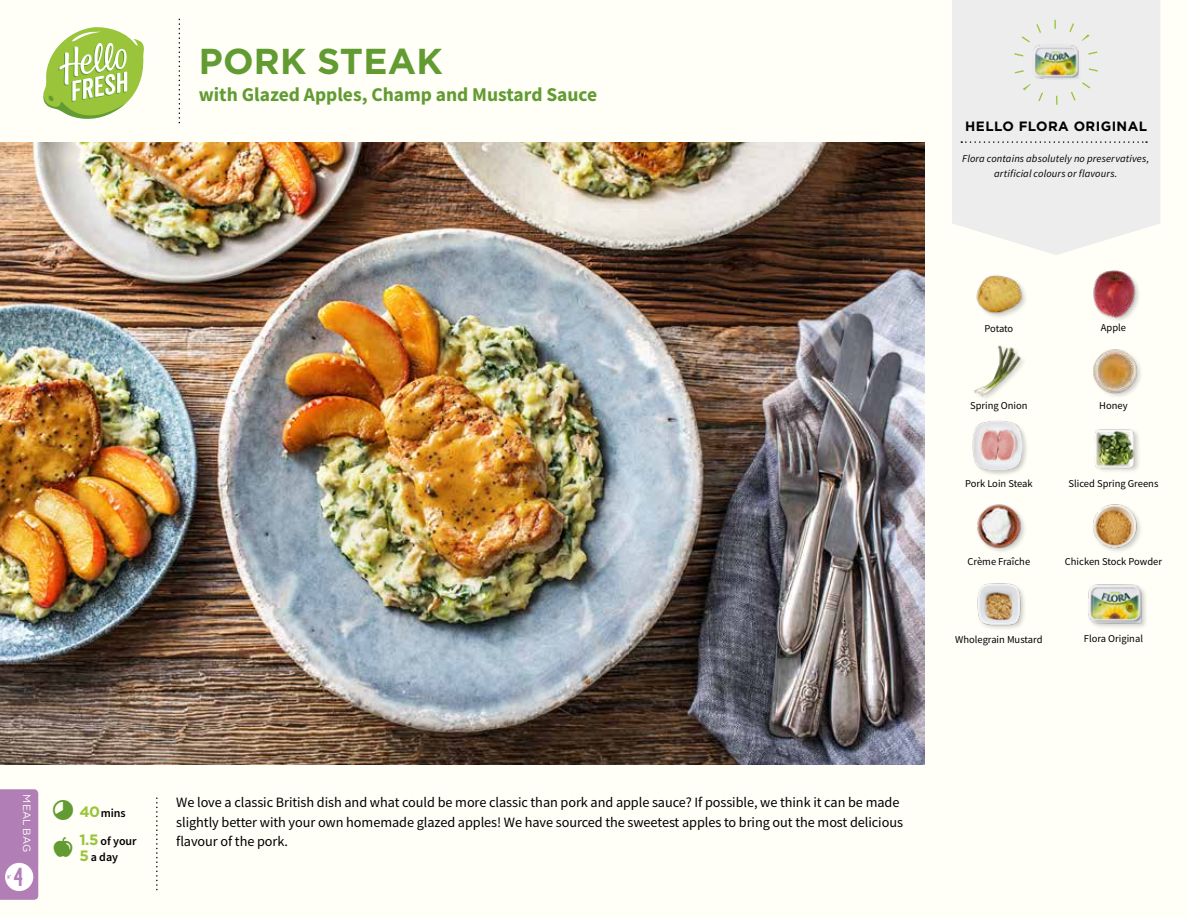
<style>
.page{position:relative;width:1188px;height:918px;background:#fffef7}
.page>*{position:absolute;margin:0;border:0;box-sizing:border-box;transform-origin:0 0}
.t1{font:700 36px "Gotham";letter-spacing:.005em;color:#619b31}
.t2{font:26.1px "Kapra";color:#b07fb7}
.t3{font:700 19.5px "Source Sans Pro";color:#619b31}
.t4{font:14.25px/19.5px "Source Sans Pro";letter-spacing:-.005em;color:#000}
.t5{font:700 13.5px "Gotham";letter-spacing:.03em;color:#000}
.t6{font:600 12px/15.8px "Source Sans Pro";color:#000}
.t7{font:10.5px "Source Sans Pro";color:#000}
.t8{font:italic 10.5px/14.7px "Source Sans Pro";letter-spacing:.01em;color:#000;text-align:center}
.t9{font:10.5px "Gotham";letter-spacing:-.005em;color:#fffefb}
.s1{font-family:"Gotham";font-weight:700;font-size:15px;color:#9ac43a}
</style>
<div class="page">
<svg style="left:0;top:789px;width:38px;height:111px;background:#bc92c1"></svg>
<div style="left:952px;top:0;width:208px;height:255px;background:#ededed"></div>
<svg style="left:961px;top:141px;width:186px;height:2px"></svg>
<img style="left:1032px;top:38px;width:49px;height:49px">
<div style="left:1014px;top:20px;width:85px;height:85px;border:9px dashed #9ac43a;border-radius:50%"></div>
<img style="left:1094px;top:429px;width:45px;height:42px">
<div style="left:971px;top:420px;width:58px;height:57px;background:#000;opacity:.2"></div>
<img style="left:971px;top:420px;width:52px;height:52px">
<img style="left:1093px;top:270px;width:46px;height:49px">
<img style="left:976px;top:275px;width:50px;height:42px">
<img style="left:1093px;top:349px;width:48px;height:48px">
<img style="left:973px;top:345px;width:51px;height:53px">
<div style="left:1087px;top:583px;width:62px;height:47px;background:#000;opacity:.2"></div>
<img style="left:1087px;top:583px;width:57px;height:47px">
<img style="left:977px;top:583px;width:48px;height:46px">
<img style="left:1093px;top:504px;width:48px;height:47px">
<img style="left:977px;top:504px;width:48px;height:48px">
<img style="left:0;top:142px;width:925px;height:623px">
<svg style="left:43px;top:27px;width:101px;height:92px"></svg>
<h1 class="t1" style="left:199px;top:37px;width:245px">PORK STEAK</h1>
<h3 class="t3" style="left:199px;top:81px;width:400px">with Glazed Apples, Champ and Mustard Sauce</h3>
<p class="t5" style="left:965px;top:117px;width:183px">HELLO FLORA ORIGINAL</p>
<p class="t8" style="left:962px;top:151px;width:189px">Flora contains absolutely no preservatives, artificial colours or flavours.</p>
<p class="t7" style="left:985px;top:322px;width:30px">Potato</p>
<p class="t7" style="left:1101px;top:321px;width:27px">Apple</p>
<p class="t7" style="left:970px;top:399px;width:59px">Spring Onion</p>
<p class="t7" style="left:1099px;top:399px;width:30px">Honey</p>
<p class="t7" style="left:965px;top:477px;width:69px">Pork Loin Steak</p>
<p class="t7" style="left:1069px;top:477px;width:91px">Sliced Spring Greens</p>
<p class="t7" style="left:968px;top:555px;width:64px">Crème Fraîche</p>
<p class="t7" style="left:1065px;top:555px;width:99px">Chicken Stock Powder</p>
<p class="t7" style="left:955px;top:633px;width:89px">Wholegrain Mustard</p>
<p class="t7" style="left:1084px;top:632px;width:61px">Flora Original</p>
<p class="t9" style="left:33px;top:794px;width:59px;rotate:90deg">MEAL BAG</p>
<h2 class="t2" style="left:14px;top:862px;width:11px">4</h2>
<p class="t6" style="left:79px;top:805px;width:48px"><span class="s1">40</span>mins</p>
<p class="t6" style="left:79px;top:833px;width:59px"><span class="s1">1.5</span> of your<br><span class="s1">5</span> a day</p>
<p class="t4" style="left:176px;top:793px;width:728px">We love a classic British dish and what could be more classic than pork and apple sauce? If possible, we think it can be made slightly better with your own homemade glazed apples! We have sourced the sweetest apples to bring out the most delicious flavour of the pork.</p>
</div>
